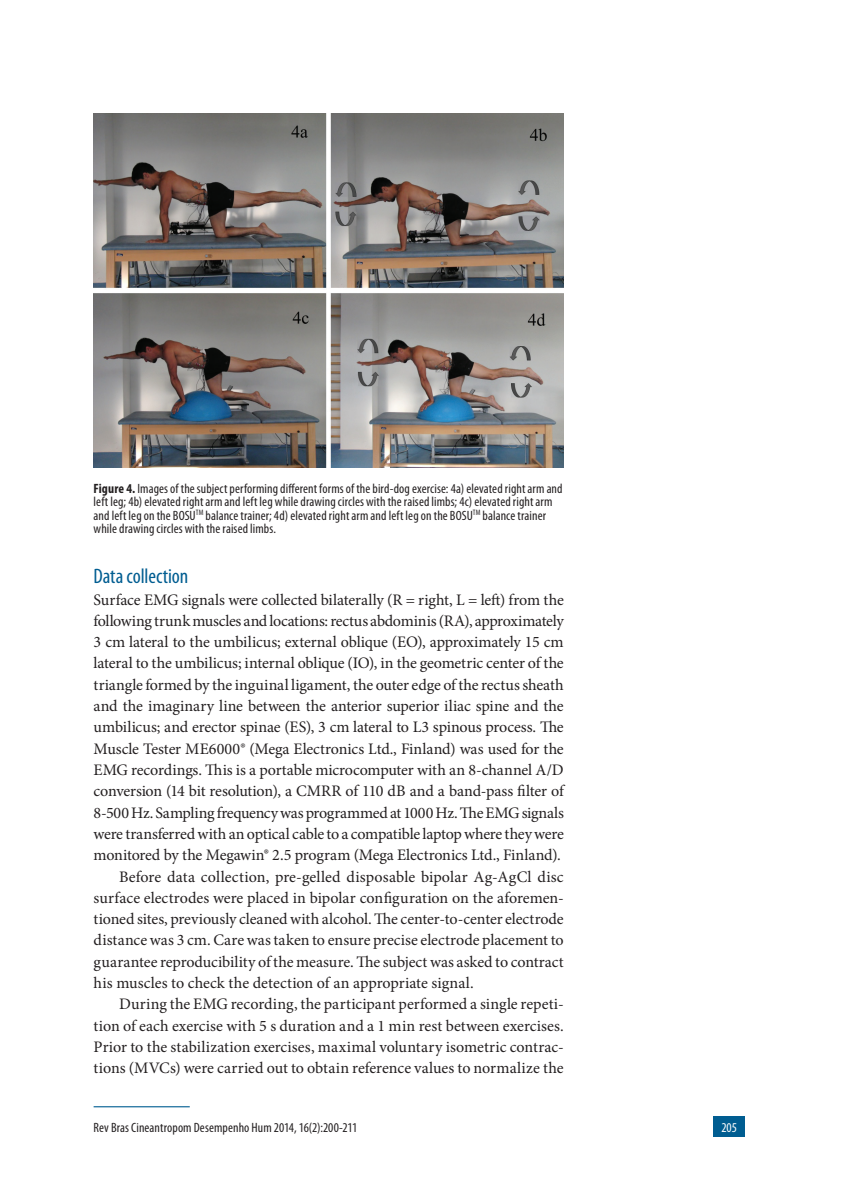
<style>
.page{position:relative;width:851px;height:1191px;background:#fff}
.page>*{position:absolute;margin:0;border:0;box-sizing:border-box;transform-origin:0 0}
.t1{font:condensed 21px "Myriad Pro";letter-spacing:-.005em;color:#005d91}
.t2{font:16.05px "Minion Pro";letter-spacing:-.005em;color:#231f20}
.t3{font:condensed 13.5px/13.5px "Myriad Pro";letter-spacing:.01em;color:#231f20}
.t4{font:condensed 13.5px "Myriad Pro";color:#fff}
.s1{font-weight:700}
</style>
<div class="page">
<hr style="left:94px;top:1106px;width:96px;height:1px;background:#005d91">
<div style="left:713px;top:1116px;width:31px;height:20px;background:#005d91"></div>
<img style="left:94px;top:113px;width:469px;height:354px">
<p class="t3" style="left:94px;top:481px;width:470px"><span class="s1">Figure 4.</span> Images of the subject performing different forms of the bird-dog exercise: 4a) elevated right arm and left leg; 4b) elevated right arm and left leg while drawing circles with the raised limbs; 4c) elevated right arm and left leg on the BOSU<sup>TM</sup> balance trainer; 4d) elevated right arm and left leg on the BOSU<sup>TM</sup> balance trainer while drawing circles with the raised limbs.</p>
<h1 class="t1" style="left:94px;top:563px;width:96px">Data collection</h1>
<p class="t2" style="left:94px;top:588px;width:471px">Surface EMG signals were collected bilaterally (R = right, L = left) from the</p>
<p class="t2" style="left:94px;top:610px;width:471px">following trunk muscles and locations: rectus abdominis (RA), approximately</p>
<p class="t2" style="left:94px;top:631px;width:471px">3 cm lateral to the umbilicus; external oblique (EO), approximately 15 cm</p>
<p class="t2" style="left:94px;top:652px;width:471px">lateral to the umbilicus; internal oblique (IO), in the geometric center of the</p>
<p class="t2" style="left:94px;top:674px;width:471px">triangle formed by the inguinal ligament, the outer edge of the rectus sheath</p>
<p class="t2" style="left:94px;top:695px;width:471px">and the imaginary line between the anterior superior iliac spine and the</p>
<p class="t2" style="left:94px;top:716px;width:471px">umbilicus; and erector spinae (ES), 3 cm lateral to L3 spinous process. The</p>
<p class="t2" style="left:94px;top:738px;width:471px">Muscle Tester ME6000® (Mega Electronics Ltd., Finland) was used for the</p>
<p class="t2" style="left:94px;top:759px;width:471px">EMG recordings. This is a portable microcomputer with an 8-channel A/D</p>
<p class="t2" style="left:94px;top:780px;width:471px">conversion (14 bit resolution), a CMRR of 110 dB and a band-pass filter of</p>
<p class="t2" style="left:94px;top:801px;width:471px">8-500 Hz. Sampling frequency was programmed at 1000 Hz. The EMG signals</p>
<p class="t2" style="left:94px;top:823px;width:471px">were transferred with an optical cable to a compatible laptop where they were</p>
<p class="t2" style="left:94px;top:844px;width:468px">monitored by the Megawin® 2.5 program (Mega Electronics Ltd., Finland).</p>
<p class="t2" style="left:119px;top:865px;width:446px">Before data collection, pre-gelled disposable bipolar Ag-AgCl disc</p>
<p class="t2" style="left:94px;top:887px;width:471px">surface electrodes were placed in bipolar configuration on the aforemen-</p>
<p class="t2" style="left:94px;top:908px;width:471px">tioned sites, previously cleaned with alcohol. The center-to-center electrode</p>
<p class="t2" style="left:94px;top:929px;width:471px">distance was 3 cm. Care was taken to ensure precise electrode placement to</p>
<p class="t2" style="left:94px;top:951px;width:471px">guarantee reproducibility of the measure. The subject was asked to contract</p>
<p class="t2" style="left:94px;top:972px;width:381px">his muscles to check the detection of an appropriate signal.</p>
<p class="t2" style="left:119px;top:993px;width:446px">During the EMG recording, the participant performed a single repeti-</p>
<p class="t2" style="left:94px;top:1014px;width:471px">tion of each exercise with 5 s duration and a 1 min rest between exercises.</p>
<p class="t2" style="left:94px;top:1036px;width:471px">Prior to the stabilization exercises, maximal voluntary isometric contrac-</p>
<p class="t2" style="left:94px;top:1057px;width:471px">tions (MVCs) were carried out to obtain reference values to normalize the</p>
<p class="t3" style="left:94px;top:1120px;width:265px">Rev Bras Cineantropom Desempenho Hum 2014, 16(2):200-211</p>
<p class="t4" style="left:721px;top:1119px;width:17px">205</p>
</div>
